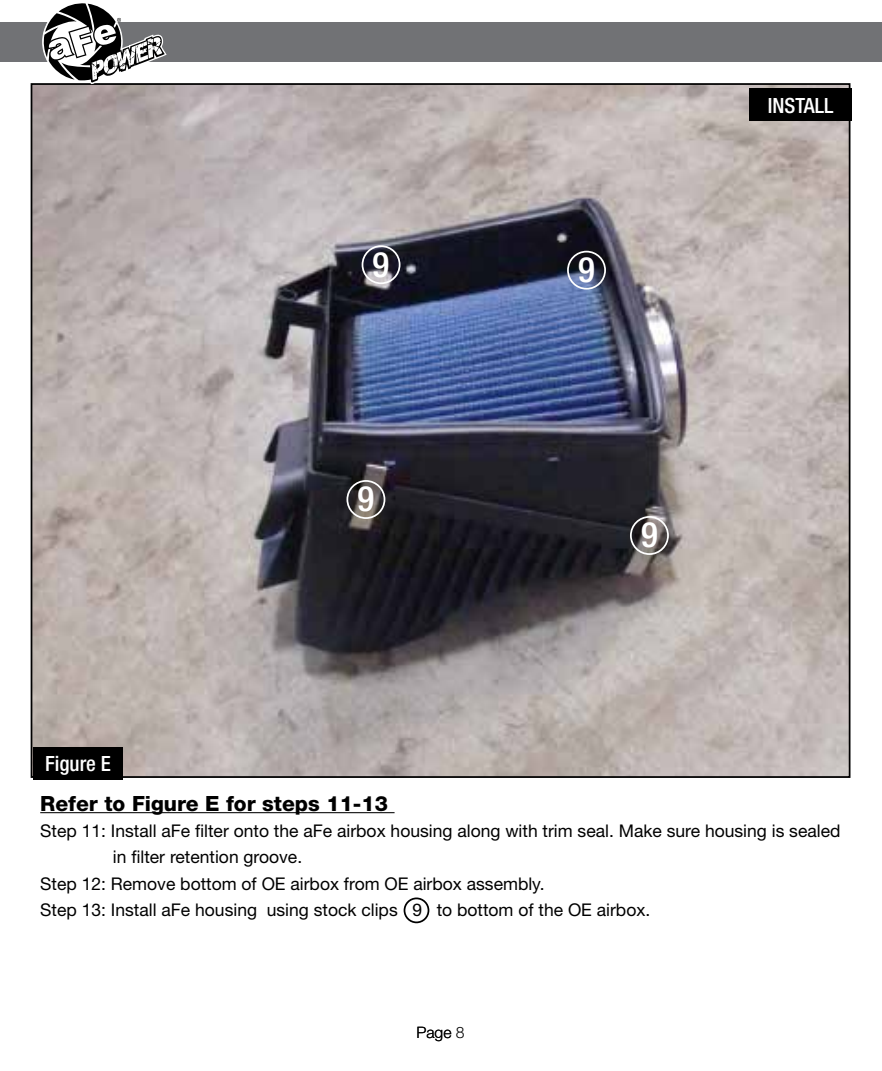
<style>
.page{position:relative;width:882px;height:1071px;background:#fff}
.page>*{position:absolute;margin:0;border:0;box-sizing:border-box;transform-origin:0 0}
.t1{font:500 condensed 35px "Helvetica Neue";color:#fff}
.t2{font:800 21px "Helvetica Neue";color:#000}
.t3{font:500 condensed 21px "Helvetica Neue";color:#fff}
.t4{font:17.5px "Helvetica Neue";color:#000}
.t5{font:300 15.75px "Helvetica Neue";color:#000}
</style>
<div class="page">
<img style="left:34px;top:86px;width:813px;height:689px">
<div style="left:0;top:23px;width:882px;height:39px;background:#717275"></div>
<svg style="left:43px;top:3px;width:124px;height:82px"></svg>
<hr style="left:40px;top:812px;width:355px;height:1px;background:#000">
<div style="left:33px;top:747px;width:90px;height:33px;background:#000"></div>
<div style="left:749px;top:88px;width:103px;height:33px;background:#000"></div>
<div style="left:404px;top:898px;width:25px;height:25px;border:2px solid #000;border-radius:50%"></div>
<div style="left:347px;top:480px;width:38px;height:39px;border:2px solid #fff;border-radius:50%"></div>
<div style="left:630px;top:516px;width:39px;height:39px;border:2px solid #fff;border-radius:50%"></div>
<div style="left:362px;top:245px;width:39px;height:39px;border:2px solid #fff;border-radius:50%"></div>
<div style="left:567px;top:251px;width:39px;height:39px;border:2px solid #fff;border-radius:50%"></div>
<p class="t3" style="left:45px;top:751px;width:67px">Figure E</p>
<h1 class="t1" style="left:373px;top:243px;width:18px">9</h1>
<h1 class="t1" style="left:578px;top:249px;width:18px">9</h1>
<h1 class="t1" style="left:358px;top:478px;width:18px">9</h1>
<h1 class="t1" style="left:641px;top:514px;width:18px">9</h1>
<p class="t3" style="left:768px;top:93px;width:67px">INSTALL</p>
<p class="t2" style="left:40px;top:791px;width:349px">Refer to Figure E for steps 11-13</p>
<p class="t4" style="left:40px;top:820px;width:802px">Step 11: Install aFe filter onto the aFe airbox housing along with trim seal. Make sure housing is sealed</p>
<p class="t4" style="left:113px;top:847px;width:191px">in filter retention groove.</p>
<p class="t4" style="left:40px;top:873px;width:506px">Step 12: Remove bottom of OE airbox from OE airbox assembly.</p>
<p class="t4" style="left:40px;top:899px;width:612px">Step 13: Install aFe housing using stock clips 9 to bottom of the OE airbox.</p>
<p class="t5" style="left:416px;top:1023px;width:50px">Page 8</p>
</div>
